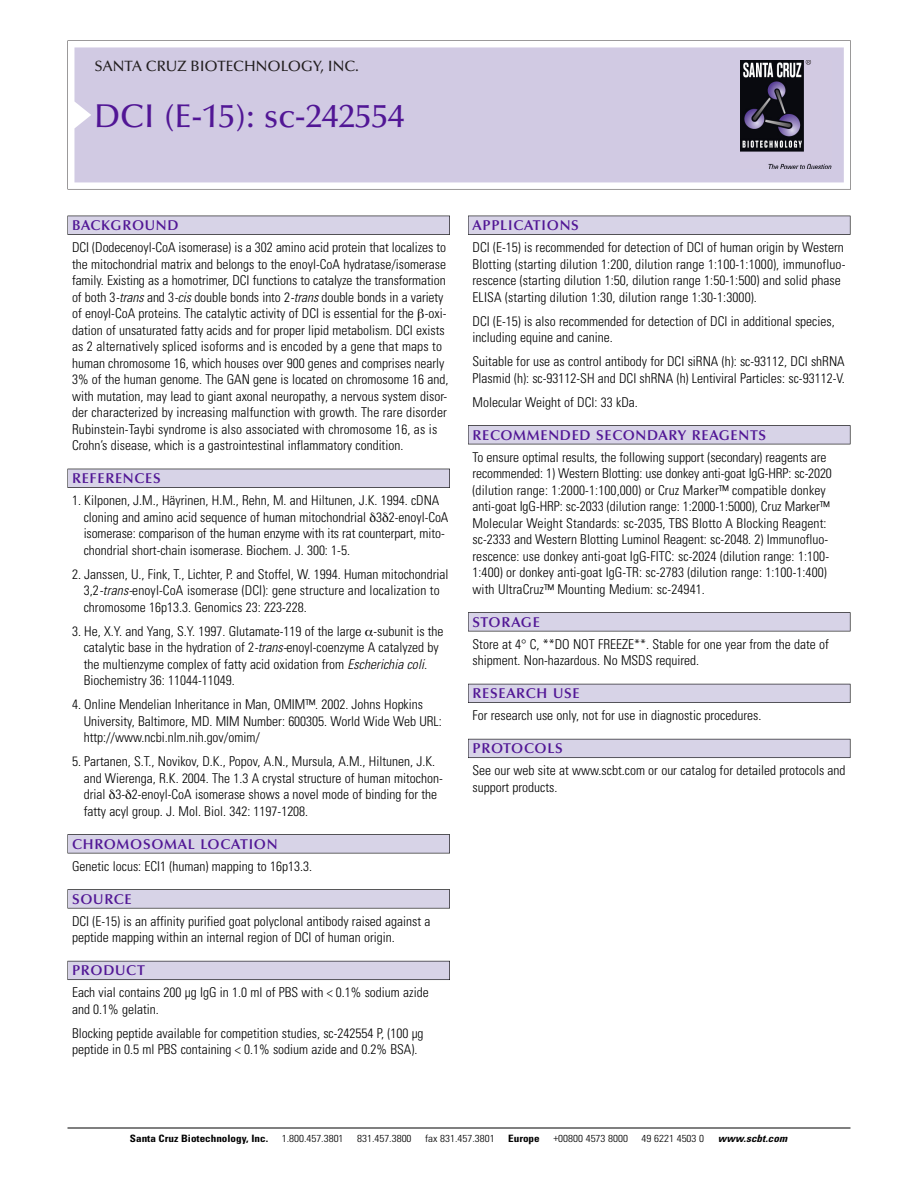
<style>
.page{position:relative;width:918px;height:1188px;background:#fff}
.page>*{position:absolute;margin:0;border:0;box-sizing:border-box;transform-origin:0 0}
.t1{font:500 33px "Optima";color:#511695}
.t2{font:500 15px "Optima";color:#231f20}
.t3{font:600 14.25px "Optima";letter-spacing:.05em;color:#511695}
.t4{font:300 condensed 13.5px/16.5px "Univers";color:#000}
.t5{font:300 condensed 10.2px "Univers";color:#000;scale:1.1 1}
.t6{font:700 condensed 10.2px "Univers";color:#000;scale:1.1 1}
.t7{font:italic 700 condensed 10.2px "Univers";letter-spacing:.005em;color:#000;scale:1.1 1}
.s1{font-style:italic}
</style>
<div class="page">
<svg style="left:68px;top:40px;width:783px;height:149px"></svg>
<div style="left:74px;top:47px;width:770px;height:135px;background:#d1cae3"></div>
<img style="left:741px;top:60px;width:90px;height:108px">
<div style="left:68px;top:216px;width:382px;height:19px;background:#525155"></div>
<div style="left:68px;top:216px;width:381px;height:18px;background:#d7d3e7"></div>
<div style="left:68px;top:469px;width:382px;height:19px;background:#515055"></div>
<div style="left:68px;top:469px;width:381px;height:18px;background:#d7d3e7"></div>
<div style="left:68px;top:834px;width:382px;height:19px;background:#545357"></div>
<div style="left:68px;top:835px;width:381px;height:18px;background:#d7d3e7"></div>
<div style="left:68px;top:889px;width:382px;height:19px;background:#575759"></div>
<div style="left:68px;top:890px;width:381px;height:18px;background:#d7d3e7"></div>
<div style="left:68px;top:961px;width:382px;height:19px;background:#5b5a62"></div>
<div style="left:68px;top:961px;width:381px;height:18px;background:#d7d3e7"></div>
<div style="left:468px;top:216px;width:382px;height:19px;background:#525155"></div>
<div style="left:468px;top:216px;width:382px;height:18px;background:#d7d3e7"></div>
<div style="left:468px;top:425px;width:382px;height:19px;background:#525155"></div>
<div style="left:468px;top:426px;width:382px;height:18px;background:#d7d3e7"></div>
<div style="left:468px;top:612px;width:382px;height:19px;background:#545357"></div>
<div style="left:468px;top:613px;width:382px;height:18px;background:#d7d3e7"></div>
<div style="left:468px;top:684px;width:382px;height:19px;background:#54535a"></div>
<div style="left:468px;top:684px;width:382px;height:18px;background:#d7d3e7"></div>
<div style="left:468px;top:739px;width:382px;height:19px;background:#5b5a62"></div>
<div style="left:468px;top:739px;width:382px;height:18px;background:#d7d3e7"></div>
<hr style="left:68px;top:1128px;width:782px;height:1px;background:#000">
<p class="t2" style="left:94px;top:61px;width:266px">SANTA CRUZ BIOTECHNOLOGY, INC.</p>
<h1 class="t1" style="left:94px;top:103px;width:312px">DCI (E-15): sc-242554</h1>
<p class="t3" style="left:72px;top:219px;width:108px">BACKGROUND</p>
<p class="t4" style="left:72px;top:240px;width:378px">DCI (Dodecenoyl-CoA isomerase) is a 302 amino acid protein that localizes to the mitochondrial matrix and belongs to the enoyl-CoA hydratase/isomerase family. Existing as a homotrimer, DCI functions to catalyze the transformation of both 3<span class="s1">-trans</span> and 3<span class="s1">-cis</span> double bonds into 2<span class="s1">-trans</span> double bonds in a variety of enoyl-CoA proteins. The catalytic activity of DCI is essential for the -oxi&shy;dation of unsaturated fatty acids and for proper lipid metabolism. DCI exists as 2 alternatively spliced isoforms and is encoded by a gene that maps to human chromosome 16, which houses over 900 genes and comprises nearly 3% of the human genome. The GAN gene is located on chromosome 16 and, with mutation, may lead to giant axonal neuropathy, a nervous system disor&shy;der characterized by increasing malfunction with growth. The rare disorder Rubinstein-Taybi syndrome is also associated with chromosome 16, as is Crohn’s disease, which is a gastrointestinal inflammatory condition.</p>
<p class="t3" style="left:72px;top:473px;width:90px">REFERENCES</p>
<p class="t4" style="left:84px;top:493px;width:366px;text-indent:-12px">1. Kilponen, J.M., Häyrinen, H.M., Rehn, M. and Hiltunen, J.K. 1994. cDNA cloning and amino acid sequence of human mitochondrial 3 2-enoyl-CoA isomerase: comparison of the human enzyme with its rat counterpart, mito&shy;chondrial short-chain isomerase. Biochem. J. 300: 1-5.</p>
<p class="t4" style="left:84px;top:567px;width:366px;text-indent:-12px">2. Janssen, U., Fink, T., Lichter, P. and Stoffel, W. 1994. Human mitochondrial<br>3,2<span class="s1">-trans-</span>enoyl-CoA isomerase (DCI): gene structure and localization to chromosome 16p13.3. Genomics 23: 223-228.</p>
<p class="t4" style="left:84px;top:624px;width:361px;text-indent:-12px">3. He, X.Y. and Yang, S.Y. 1997. Glutamate-119 of the large -subunit is the catalytic base in the hydration of 2<span class="s1">-trans-</span>enoyl-coenzyme A catalyzed by the multienzyme complex of fatty acid oxidation from <span class="s1">Escherichia coli.<br></span>Biochemistry 36: 11044-11049.</p>
<p class="t4" style="left:84px;top:697px;width:360px;text-indent:-12px">4. Online Mendelian Inheritance in Man, OMIM™. 2002. Johns Hopkins<br>University, Baltimore, MD. MIM Number: 600305. World Wide Web URL: http://www.ncbi.nlm.nih.gov/omim/</p>
<p class="t4" style="left:84px;top:754px;width:361px;text-indent:-12px">5. Partanen, S.T., Novikov, D.K., Popov, A.N., Mursula, A.M., Hiltunen, J.K. and Wierenga, R.K. 2004. The 1.3 A crystal structure of human mitochon&shy;drial 3- 2-enoyl-CoA isomerase shows a novel mode of binding for the fatty acyl group. J. Mol. Biol. 342: 1197-1208.</p>
<p class="t3" style="left:72px;top:838px;width:207px">CHROMOSOMAL LOCATION</p>
<p class="t4" style="left:72px;top:859px;width:242px">Genetic locus: ECI1 (human) mapping to 16p13.3.</p>
<p class="t3" style="left:72px;top:893px;width:61px">SOURCE</p>
<p class="t4" style="left:72px;top:914px;width:360px">DCI (E-15) is an affinity purified goat polyclonal antibody raised against a peptide mapping within an internal region of DCI of human origin.</p>
<p class="t3" style="left:72px;top:965px;width:74px">PRODUCT</p>
<p class="t4" style="left:72px;top:985px;width:358px">Each vial contains 200 µg IgG in 1.0 ml of PBS with &lt; 0.1% sodium azide and 0.1% gelatin.</p>
<p class="t4" style="left:72px;top:1026px;width:353px">Blocking peptide available for competition studies, sc-242554 P, (100 µg peptide in 0.5 ml PBS containing &lt; 0.1% sodium azide and 0.2% BSA).</p>
<p class="t3" style="left:473px;top:219px;width:108px">APPLICATIONS</p>
<p class="t4" style="left:473px;top:240px;width:374px">DCI (E-15) is recommended for detection of DCI of human origin by Western Blotting (starting dilution 1:200, dilution range 1:100-1:1000), immunofluo&shy;rescence (starting dilution 1:50, dilution range 1:50-1:500) and solid phase ELISA (starting dilution 1:30, dilution range 1:30-1:3000).</p>
<p class="t4" style="left:473px;top:314px;width:364px">DCI (E-15) is also recommended for detection of DCI in additional species, including equine and canine.</p>
<p class="t4" style="left:473px;top:354px;width:374px">Suitable for use as control antibody for DCI siRNA (h): sc-93112, DCI shRNA<br>Plasmid (h): sc-93112-SH and DCI shRNA (h) Lentiviral Particles: sc-93112-V.</p>
<p class="t4" style="left:473px;top:395px;width:167px">Molecular Weight of DCI: 33 kDa.</p>
<p class="t3" style="left:473px;top:429px;width:295px">RECOMMENDED SECONDARY REAGENTS</p>
<p class="t4" style="left:473px;top:450px;width:361px">To ensure optimal results, the following support (secondary) reagents are recommended: 1) Western Blotting: use donkey anti-goat IgG-HRP: sc-2020 (dilution range: 1:2000-1:100,000) or Cruz Marker™ compatible donkey anti-goat IgG-HRP: sc-2033 (dilution range: 1:2000-1:5000), Cruz Marker™ Molecular Weight Standards: sc-2035, TBS Blotto A Blocking Reagent: sc-2333 and Western Blotting Luminol Reagent: sc-2048. 2) Immunofluo&shy;rescence: use donkey anti-goat IgG-FITC: sc-2024 (dilution range: 1:100- 1:400) or donkey anti-goat IgG-TR: sc-2783 (dilution range: 1:100-1:400) with UltraCruz™ Mounting Medium: sc-24941.</p>
<p class="t3" style="left:473px;top:616px;width:69px">STORAGE</p>
<p class="t4" style="left:473px;top:637px;width:358px">Store at 4° C, **DO NOT FREEZE**. Stable for one year from the date of shipment. Non-hazardous. No MSDS required.</p>
<p class="t3" style="left:473px;top:688px;width:109px">RESEARCH USE</p>
<p class="t4" style="left:473px;top:708px;width:290px">For research use only, not for use in diagnostic procedures.</p>
<p class="t3" style="left:473px;top:743px;width:92px">PROTOCOLS</p>
<p class="t4" style="left:473px;top:763px;width:375px">See our web site at www.scbt.com or our catalog for detailed protocols and support products.</p>
<p class="t6" style="left:130px;top:1135px;width:127px">Santa Cruz Biotechnology, Inc.</p>
<p class="t5" style="left:282px;top:1135px;width:58px">1.800.457.3801</p>
<p class="t5" style="left:357px;top:1135px;width:51px">831.457.3800</p>
<p class="t5" style="left:425px;top:1135px;width:65px">fax 831.457.3801</p>
<p class="t6" style="left:508px;top:1135px;width:30px">Europe</p>
<p class="t5" style="left:553px;top:1135px;width:69px">+00800 4573 8000</p>
<p class="t5" style="left:642px;top:1135px;width:58px">49 6221 4503 0</p>
<p class="t7" style="left:718px;top:1135px;width:64px">www.scbt.com</p>
</div>
